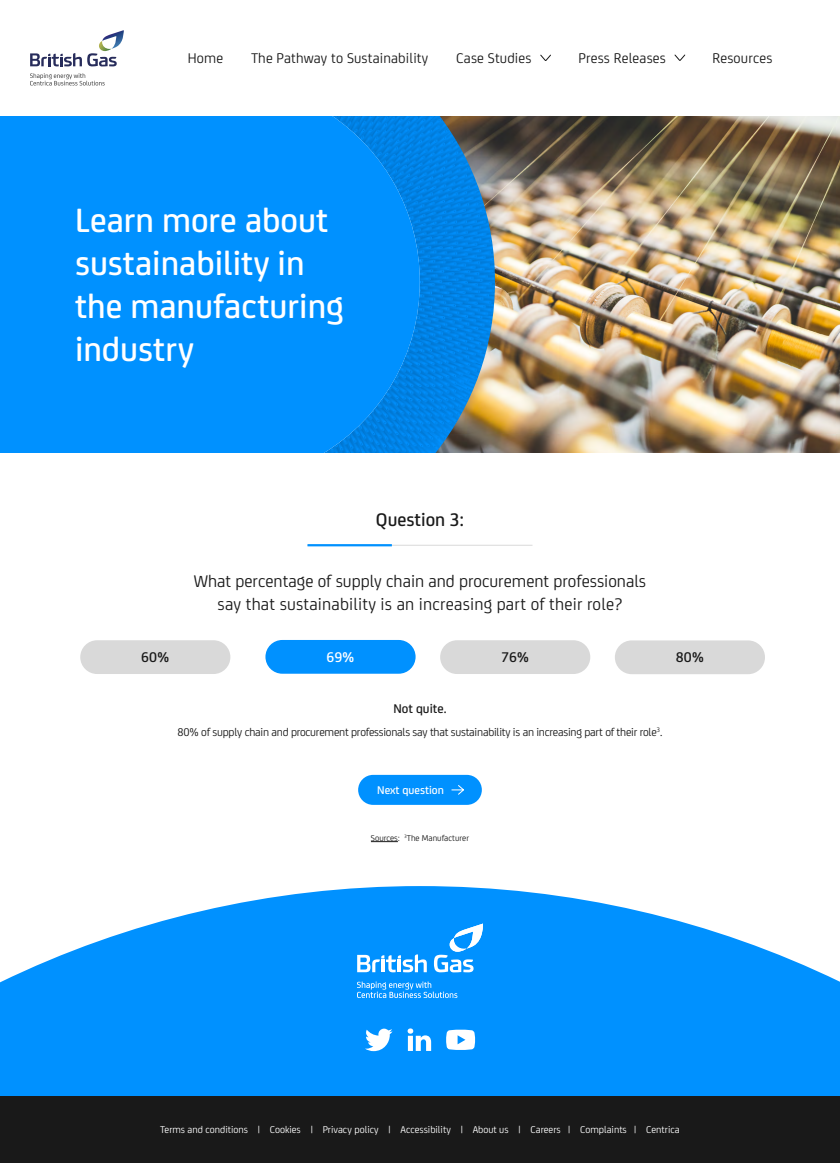
<style>
.page{position:relative;width:840px;height:1163px;background:#fff}
.page>*{position:absolute;margin:0;border:0;box-sizing:border-box;transform-origin:0 0}
.t1{font:500 36px/43.2px "FS Joey";color:#fff}
.t2{font:500 19.5px "FS Joey";color:#1a1a1a}
.t3{font:18px/22.5px "FS Joey";color:#1a1a1a;text-align:center}
.t4{font:15px "FS Joey";letter-spacing:.01em;color:#1a1a1a}
.t5{font:500 15px "FS Joey";color:#191919}
.t6{font:500 15px "FS Joey";color:#fff}
.t7{font:500 13.5px "FS Joey";color:#191919}
.t8{font:12px "FS Joey";letter-spacing:-.02em;color:#191919}
.t9{font:500 12px "FS Joey";color:#fff}
.t10{font:10.5px "FS Joey";color:#fff}
.t11{font:9px "FS Joey";color:#191919}
</style>
<div class="page">
<img style="left:495px;top:116px;width:345px;height:337px">
<img style="left:420px;top:116px;width:75px;height:337px">
<div style="left:0;top:116px;width:420px;height:337px;background:#0091ff"></div>
<svg style="left:0;top:886px;width:840px;height:210px;fill:#0091ff"></svg>
<div style="left:0;top:1096px;width:840px;height:67px;background:#191919"></div>
<hr style="left:308px;top:545px;width:224px;height:1px;background:#d9d9d9">
<hr style="left:308px;top:544px;width:84px;height:2px;background:#0091ff">
<svg style="left:30px;top:73px;width:75px;height:12px"></svg>
<svg style="left:30px;top:30px;width:94px;height:36px"></svg>
<svg style="left:357px;top:981px;width:100px;height:17px;background:#36a8ff"></svg>
<svg style="left:357px;top:954px;width:70px;height:18px"></svg>
<svg style="left:434px;top:923px;width:50px;height:49px"></svg>
<svg style="left:365px;top:1028px;width:28px;height:23px"></svg>
<svg style="left:408px;top:1028px;width:23px;height:23px"></svg>
<svg style="left:446px;top:1029px;width:29px;height:21px"></svg>
<svg style="left:371px;top:841px;width:27px;height:1px"></svg>
<svg style="left:540px;top:54px;width:11px;height:7px"></svg>
<svg style="left:674px;top:54px;width:12px;height:7px"></svg>
<div style="left:358px;top:775px;width:124px;height:30px;background:#0091ff;border-radius:15px"></div>
<svg style="left:451px;top:785px;width:13px;height:10px"></svg>
<div style="left:80px;top:640px;width:150px;height:34px;background:#d9d9d9;border-radius:17px"></div>
<div style="left:615px;top:640px;width:150px;height:34px;background:#d9d9d9;border-radius:17px"></div>
<div style="left:265px;top:640px;width:151px;height:34px;background:#0091ff;border-radius:17px"></div>
<div style="left:440px;top:640px;width:150px;height:34px;background:#d9d9d9;border-radius:17px"></div>
<p class="t4" style="left:188px;top:47px;width:37px">Home</p>
<p class="t4" style="left:251px;top:47px;width:178px">The Pathway to Sustainability</p>
<p class="t4" style="left:456px;top:47px;width:77px">Case Studies</p>
<p class="t4" style="left:578px;top:47px;width:89px">Press Releases</p>
<p class="t4" style="left:713px;top:47px;width:61px">Resources</p>
<h1 class="t1" style="left:75px;top:196px;width:270px">Learn more about sustainability in the manufacturing industry</h1>
<p class="t2" style="left:376px;top:506px;width:90px">Question 3:</p>
<p class="t3" style="left:194px;top:569px;width:454px">What percentage of supply chain and procurement professionals say that sustainability is an increasing part of their role?</p>
<p class="t5" style="left:141px;top:646px;width:30px">60%</p>
<p class="t6" style="left:326px;top:646px;width:30px">69%</p>
<p class="t5" style="left:501px;top:646px;width:30px">76%</p>
<p class="t5" style="left:676px;top:646px;width:30px">80%</p>
<p class="t7" style="left:393px;top:699px;width:55px">Not quite.</p>
<p class="t8" style="left:178px;top:723px;width:486px">80% of supply chain and procurement professionals say that sustainability is an increasing part of their role<sup>3</sup>.</p>
<p class="t9" style="left:377px;top:781px;width:68px">Next question</p>
<p class="t11" style="left:371px;top:831px;width:100px">Sources: <sup>3</sup>The Manufacturer</p>
<p class="t10" style="left:160px;top:1122px;width:521px">Terms and conditions | Cookies | Privacy policy | Accessibility | About us | Careers | Complaints | Centrica</p>
</div>
